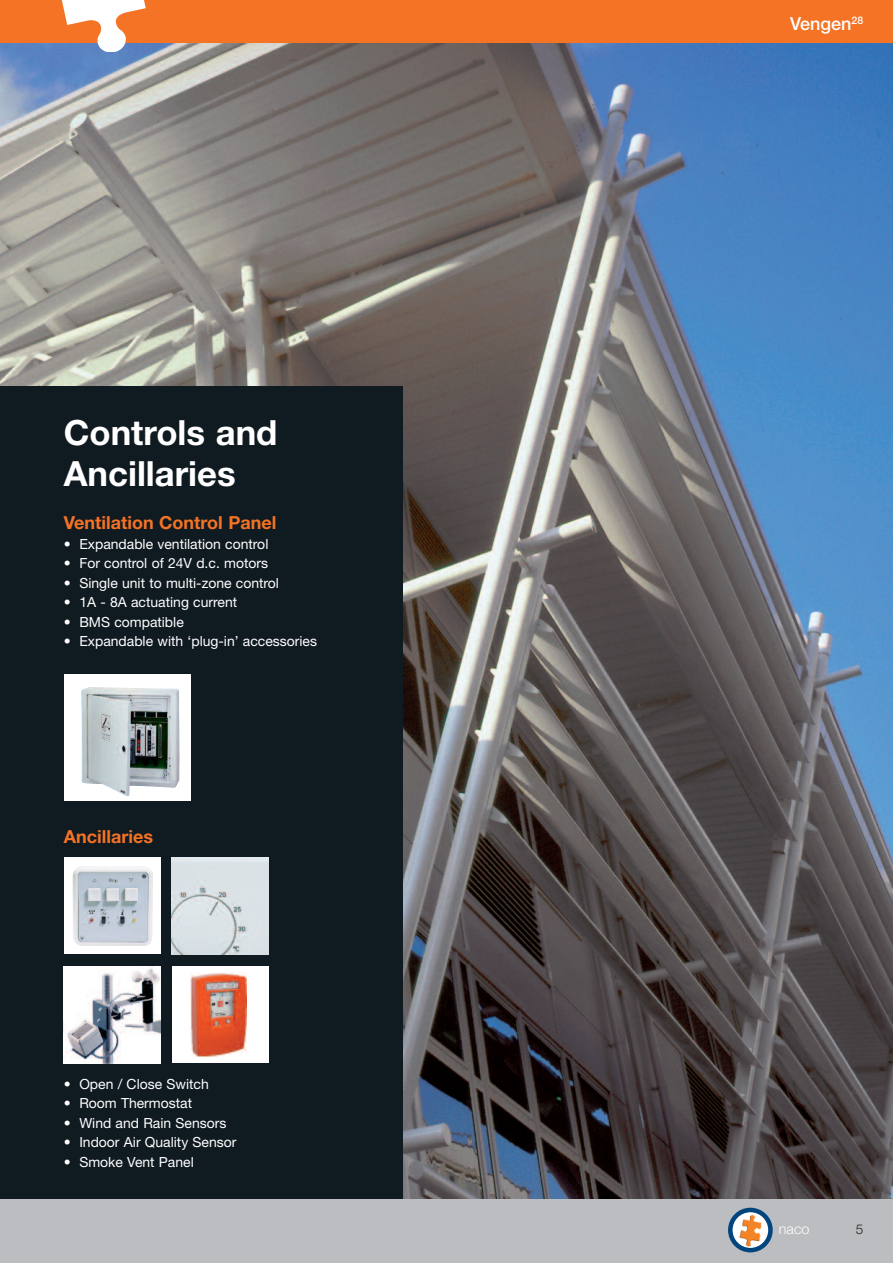
<style>
.page{position:relative;width:893px;height:1263px;background:#fff}
.page>*{position:absolute;margin:0;border:0;box-sizing:border-box;transform-origin:0 0}
.t1{font:700 34.65px/41.7px "Helvetica Neue";color:#fff}
.t2{font:700 18px "Helvetica Neue";color:#f47325}
.t3{font:500 18px "Helvetica Neue";color:#fff}
.t4{font:300 14.4px "Helvetica Neue";color:#fff}
.t5{font:13.95px "Helvetica Neue";color:#fff}
.t6{font:300 13.5px "Helvetica Neue";color:#231f20}
</style>
<div class="page">
<img style="left:0;top:43px;width:893px;height:1156px">
<div style="left:0;top:386px;width:402px;height:877px;background:#101a21"></div>
<div style="left:64px;top:674px;width:127px;height:126px;background:#fff"></div>
<img style="left:81px;top:687px;width:99px;height:109px">
<div style="left:64px;top:857px;width:97px;height:97px;background:#fff"></div>
<img style="left:72px;top:866px;width:81px;height:80px">
<img style="left:172px;top:857px;width:97px;height:97px">
<img style="left:64px;top:966px;width:97px;height:97px">
<div style="left:172px;top:966px;width:97px;height:97px;background:#fff"></div>
<img style="left:190px;top:973px;width:57px;height:84px">
<div style="left:0;top:1199px;width:893px;height:64px;background:#bcbdc0"></div>
<svg style="left:728px;top:1208px;width:45px;height:44px"></svg>
<div style="left:0;top:0;width:893px;height:43px;background:#f47325"></div>
<svg style="left:50px;top:0;width:123px;height:51px"></svg>
<h1 class="t1" style="left:64px;top:414px;width:215px">Controls and<br>Ancillaries</h1>
<p class="t2" style="left:64px;top:516px;width:214px">Ventilation Control Panel</p>
<p class="t5" style="left:64px;top:539px;width:206px">• Expandable ventilation control</p>
<p class="t5" style="left:64px;top:558px;width:206px">• For control of 24V d.c. motors</p>
<p class="t5" style="left:64px;top:578px;width:217px">• Single unit to multi-zone control</p>
<p class="t5" style="left:64px;top:597px;width:175px">• 1A - 8A actuating current</p>
<p class="t5" style="left:64px;top:617px;width:121px">• BMS compatible</p>
<p class="t5" style="left:64px;top:636px;width:255px">• Expandable with ‘plug-in’ accessories</p>
<p class="t2" style="left:64px;top:830px;width:91px">Ancillaries</p>
<p class="t5" style="left:64px;top:1079px;width:147px">• Open / Close Switch</p>
<p class="t5" style="left:64px;top:1098px;width:130px">• Room Thermostat</p>
<p class="t5" style="left:64px;top:1118px;width:164px">• Wind and Rain Sensors</p>
<p class="t5" style="left:64px;top:1137px;width:174px">• Indoor Air Quality Sensor</p>
<p class="t5" style="left:64px;top:1157px;width:131px">• Smoke Vent Panel</p>
<p class="t3" style="left:790px;top:17px;width:75px">Vengen<sup>28</sup></p>
<p class="t4" style="left:779px;top:1220px;width:32px">naco</p>
<p class="t6" style="left:856px;top:1225px;width:9px">5</p>
</div>
